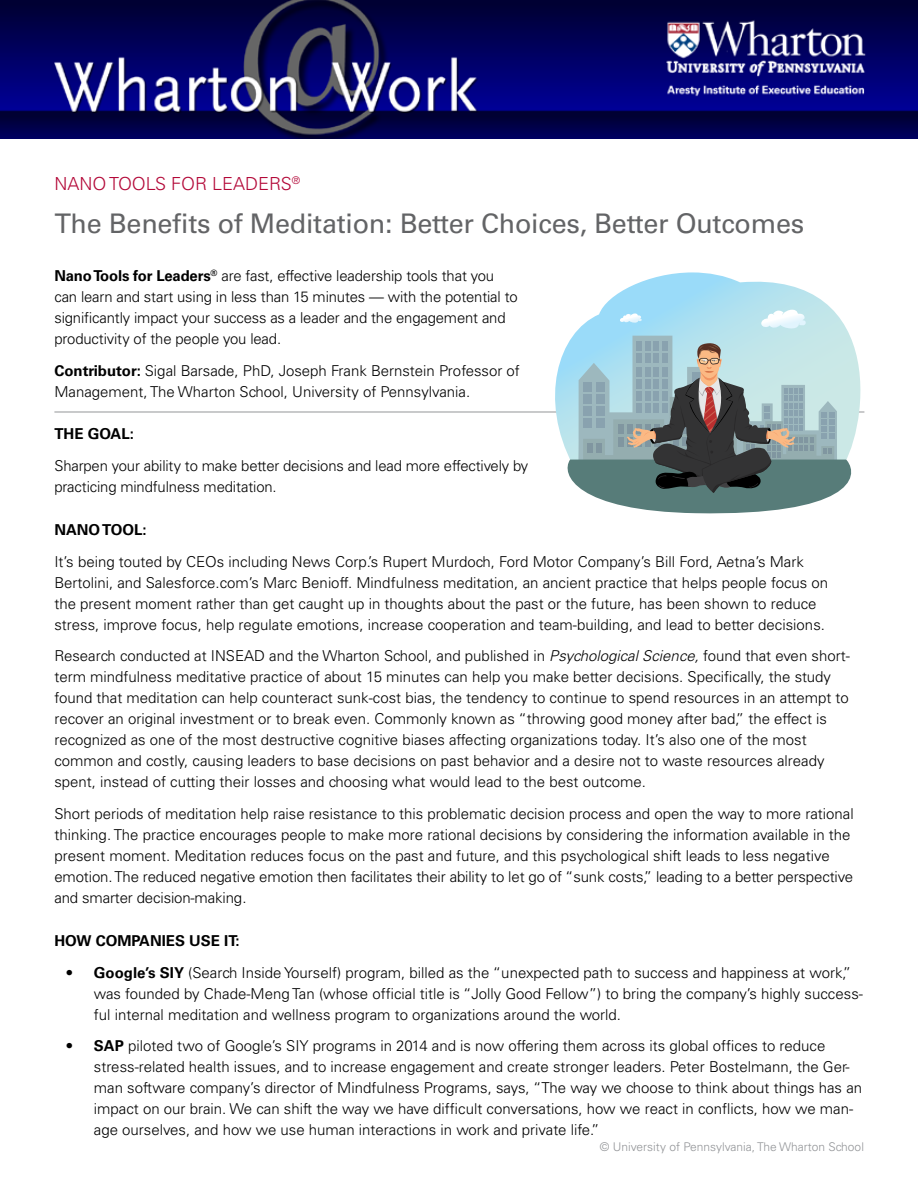
<style>
.page{position:relative;width:918px;height:1188px;background:#fff}
.page>*{position:absolute;margin:0;border:0;box-sizing:border-box;transform-origin:0 0}
.t1{font:27px "Univers";letter-spacing:-.01em;color:#636466}
.t2{font:300 18px "Univers";color:#b30838}
.t3{font:300 15px/21px "Univers";color:#000}
.t4{font:700 15px "Univers";color:#000}
.t5{font:300 12px "Univers";color:#939598}
.s1{font-weight:700}
.s2{font-style:italic}
</style>
<div class="page">
<img style="left:0;top:0;width:918px;height:138px">
<hr style="left:54px;top:412px;width:810px;height:1px;background:#939598">
<svg style="left:539px;top:272px;width:326px;height:160px"></svg>
<svg style="left:560px;top:308px;width:300px;height:206px;background:#95adb1"></svg>
<p class="t2" style="left:54px;top:173px;width:247px">NANO TOOLS FOR LEADERS<sup>®</sup></p>
<h1 class="t1" style="left:54px;top:207px;width:751px">The Benefits of Meditation: Better Choices, Better Outcomes</h1>
<p class="t3" style="left:54px;top:265px;width:465px"><span class="s1">Nano Tools for Leaders</span><sup>®</sup> are fast, effective leadership tools that you can learn and start using in less than 15 minutes — with the potential to significantly impact your success as a leader and the engagement and productivity of the people you lead.</p>
<p class="t3" style="left:54px;top:360px;width:467px"><span class="s1">Contributor:</span> Sigal Barsade, PhD, Joseph Frank Bernstein Professor of<br>Management, The Wharton School, University of Pennsylvania.</p>
<p class="t4" style="left:54px;top:425px;width:81px">THE GOAL:</p>
<p class="t3" style="left:54px;top:455px;width:475px">Sharpen your ability to make better decisions and lead more effectively by practicing mindfulness meditation.</p>
<p class="t4" style="left:54px;top:521px;width:94px">NANO TOOL:</p>
<p class="t3" style="left:54px;top:551px;width:775px">It’s being touted by CEOs including News Corp.’s Rupert Murdoch, Ford Motor Company’s Bill Ford, Aetna’s Mark Bertolini, and Salesforce.com’s Marc Benioff. Mindfulness meditation, an ancient practice that helps people focus on the present moment rather than get caught up in thoughts about the past or the future, has been shown to reduce stress, improve focus, help regulate emotions, increase cooperation and team-building, and lead to better decisions.</p>
<p class="t3" style="left:54px;top:646px;width:797px">Research conducted at INSEAD and the Wharton School, and published in <span class="s2">Psychological Science,</span> found that even short&shy;term mindfulness meditative practice of about 15 minutes can help you make better decisions. Specifically, the study found that meditation can help counteract sunk-cost bias, the tendency to continue to spend resources in an attempt to recover an original investment or to break even. Commonly known as “throwing good money after bad,” the effect is recognized as one of the most destructive cognitive biases affecting organizations today. It’s also one of the most common and costly, causing leaders to base decisions on past behavior and a desire not to waste resources already spent, instead of cutting their losses and choosing what would lead to the best outcome.</p>
<p class="t3" style="left:54px;top:803px;width:801px">Short periods of meditation help raise resistance to this problematic decision process and open the way to more rational thinking. The practice encourages people to make more rational decisions by considering the information available in the present moment. Meditation reduces focus on the past and future, and this psychological shift leads to less negative emotion. The reduced negative emotion then facilitates their ability to let go of “sunk costs,” leading to a better perspective and smarter decision-making.</p>
<p class="t4" style="left:54px;top:932px;width:187px">HOW COMPANIES USE IT:</p>
<p class="t3" style="left:94px;top:962px;width:771px;text-indent:-27px"><span class="s1">• Google’s SIY</span> (Search Inside Yourself) program, billed as the “unexpected path to success and happiness at work,” was founded by Chade-Meng Tan (whose official title is “Jolly Good Fellow”) to bring the company’s highly success&shy;ful internal meditation and wellness program to organizations around the world.</p>
<p class="t3" style="left:94px;top:1036px;width:770px;text-indent:-27px"><span class="s1">• SAP</span> piloted two of Google’s SIY programs in 2014 and is now offering them across its global offices to reduce stress-related health issues, and to increase engagement and create stronger leaders. Peter Bostelmann, the Ger&shy;man software company’s director of Mindfulness Programs, says, “The way we choose to think about things has an impact on our brain. We can shift the way we have difficult conversations, how we react in conflicts, how we man&shy;age ourselves, and how we use human interactions in work and private life.”</p>
<p class="t5" style="left:600px;top:1140px;width:266px">© University of Pennsylvania, The Wharton School</p>
</div>
